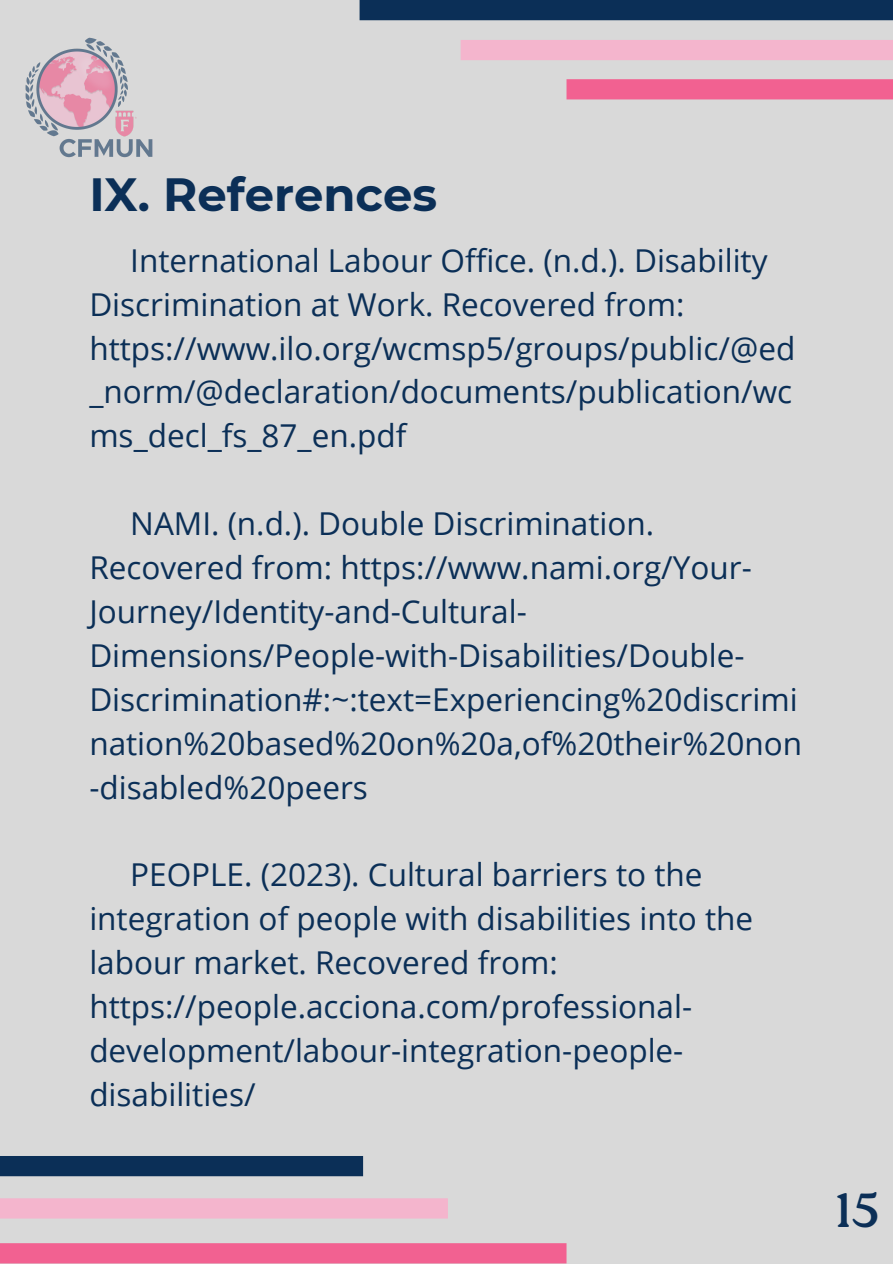
<style>
.page{position:relative;width:893px;height:1264px;background:#fff}
.page>*{position:absolute;margin:0;border:0;box-sizing:border-box;transform-origin:0 0}
.t1{font:47.85px "Roca One";color:#0b2f57}
.t2{font:700 46.5px "Montserrat";color:#0b2f57}
.t3{font:31.5px/43.8px "Open Sans";color:#0b2f57}
</style>
<div class="page">
<div style="left:0;top:0;width:892px;height:1263px;background:#d9d9d9"></div>
<div style="left:359px;top:0;width:533px;height:20px;background:#0b2f57"></div>
<div style="left:460px;top:40px;width:432px;height:20px;background:#f4b5cd"></div>
<div style="left:566px;top:79px;width:326px;height:20px;background:#f26191"></div>
<div style="left:0;top:1155px;width:363px;height:21px;background:#0b2f57"></div>
<div style="left:0;top:1198px;width:448px;height:20px;background:#f4b5cd"></div>
<div style="left:0;top:1243px;width:566px;height:20px;background:#f26191"></div>
<img style="left:25px;top:37px;width:128px;height:121px">
<h1 class="t2" style="left:89px;top:166px;width:349px">IX. References</h1>
<p class="t3" style="left:89px;top:238px;width:707px;text-indent:41px">International Labour Office. (n.d.). Disability Discrimination at Work. Recovered from: https://www.ilo.org/wcmsp5/groups/public/@ed _norm/@declaration/documents/publication/wc ms_decl_fs_87_en.pdf</p>
<p class="t3" style="left:89px;top:501px;width:714px;text-indent:41px">NAMI. (n.d.). Double Discrimination.<br>Recovered from: https://www.nami.org/Your-Journey/Identity-and-Cultural-Dimensions/People-with-Disabilities/Double-Discrimination#:~:text=Experiencing%20discrimi nation%20based%20on%20a,of%20their%20non -disabled%20peers</p>
<p class="t3" style="left:89px;top:852px;width:665px;text-indent:41px">PEOPLE. (2023). Cultural barriers to the integration of people with disabilities into the labour market. Recovered from: https://people.acciona.com/professional&shy;development/labour-integration-people&shy;disabilities/</p>
<p class="t1" style="left:834px;top:1182px;width:46px">15</p>
</div>
